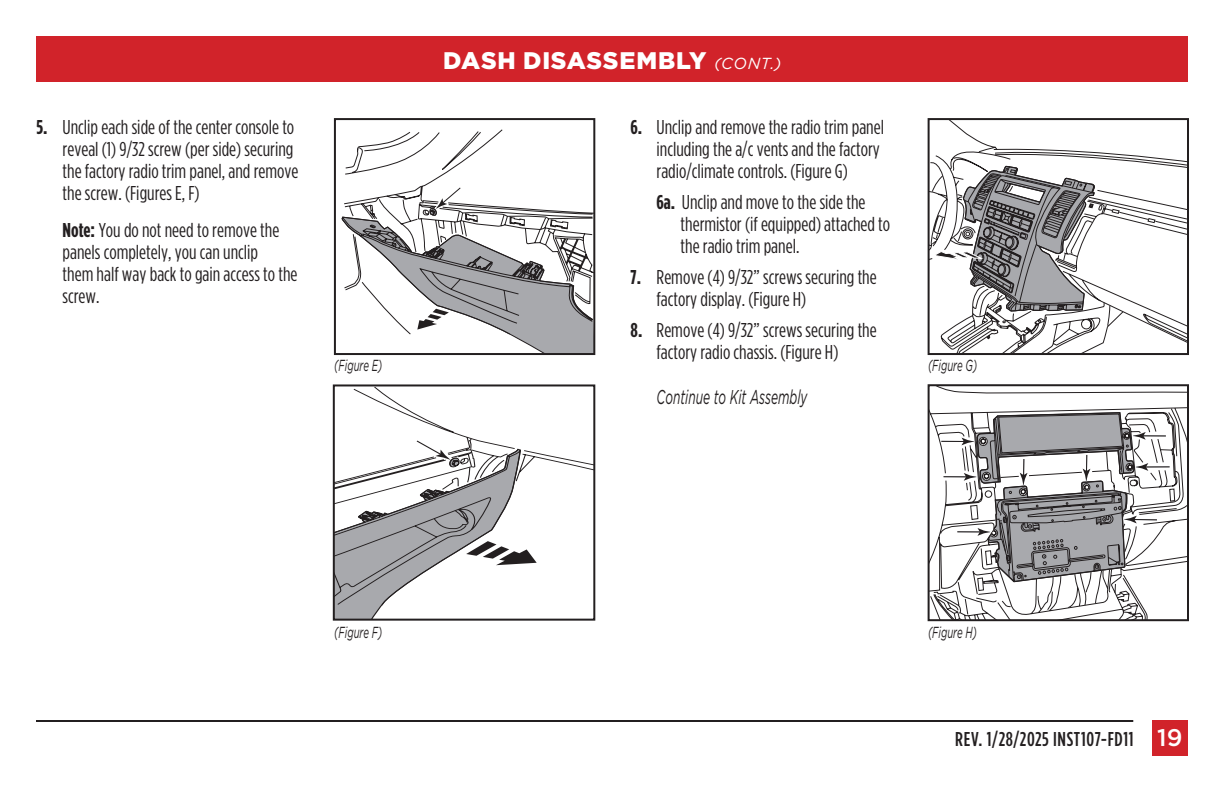
<style>
.page{position:relative;width:1224px;height:792px;background:#fff}
.page>*{position:absolute;margin:0;border:0;box-sizing:border-box;transform-origin:0 0}
.t1{font:900 24px "Gotham";letter-spacing:.03em;color:#fff}
.t2{font:20px/22px "Gotham Condensed";color:#231f20}
.t3{font:500 20px "Gotham Condensed";letter-spacing:.03em;color:#231f20}
.t4{font:italic 20px "Gotham";color:#231f20;scale:.6 1}
.t5{font:italic 16px "Gotham";color:#231f20;scale:.6 1}
.s1{font-weight:700}
.s2{font-weight:400;font-style:italic;font-size:16px}
.s3{font-family:"Gotham";font-size:24px;color:#fff}
</style>
<div class="page">
<div style="left:36px;top:36px;width:1152px;height:45px;background:#d1232a"></div>
<hr style="left:36px;top:720px;width:1097px;height:2px;background:#231f20">
<div style="left:1152px;top:720px;width:36px;height:36px;background:#d1232a"></div>
<svg style="left:336px;top:387px;width:256px;height:231px"></svg>
<div style="left:333px;top:384px;width:262px;height:237px;border:2px solid #231f20"></div>
<svg style="left:931px;top:387px;width:255px;height:231px"></svg>
<hr style="left:1144px;top:466px;width:26px;height:2px;background:#231f20">
<svg style="left:941px;top:405px;width:225px;height:203px"></svg>
<div style="left:928px;top:384px;width:261px;height:237px;border:2px solid #231f20"></div>
<svg style="left:950px;top:121px;width:236px;height:44px"></svg>
<svg style="left:931px;top:147px;width:193px;height:113px"></svg>
<svg style="left:933px;top:165px;width:253px;height:187px"></svg>
<div style="left:928px;top:118px;width:261px;height:237px;border:2px solid #231f20"></div>
<svg style="left:345px;top:130px;width:158px;height:56px"></svg>
<svg style="left:342px;top:186px;width:250px;height:166px"></svg>
<div style="left:334px;top:118px;width:261px;height:237px;border:2px solid #231f20"></div>
<p class="t2" style="left:63px;top:116px;width:237px;text-indent:-26px"><span class="s1">5.</span> Unclip each side of the center console to reveal (1) 9/32 screw (per side) securing the factory radio trim panel, and remove the screw. (Figures E, F)</p>
<p class="t2" style="left:63px;top:219px;width:236px"><span class="s1">Note:</span> You do not need to remove the panels completely, you can unclip<br>them half way back to gain access to the screw.</p>
<p class="t1" style="left:443px;top:46px;width:340px">DASH DISASSEMBLY <span class="s2">(CONT.)</span></p>
<p class="t2" style="left:657px;top:116px;width:229px;text-indent:-26px"><span class="s1">6.</span> Unclip and remove the radio trim panel including the a/c vents and the factory radio/climate controls. (Figure G)</p>
<p class="t2" style="left:681px;top:191px;width:211px;text-indent:-24px"><span class="s1">6a.</span> Unclip and move to the side the thermistor (if equipped) attached to the radio trim panel.</p>
<p class="t2" style="left:657px;top:266px;width:222px;text-indent:-26px"><span class="s1">7.</span> Remove (4) 9/32” screws securing the factory display. (Figure H)</p>
<p class="t2" style="left:657px;top:319px;width:222px;text-indent:-26px"><span class="s1">8.</span> Remove (4) 9/32” screws securing the factory radio chassis. (Figure H)</p>
<p class="t4" style="left:657px;top:386px;width:253px">Continue to Kit Assembly</p>
<p class="t5" style="left:334px;top:357px;width:82px">(Figure E)</p>
<p class="t5" style="left:928px;top:357px;width:84px">(Figure G)</p>
<p class="t5" style="left:334px;top:623px;width:82px">(Figure F)</p>
<p class="t5" style="left:928px;top:623px;width:83px">(Figure H)</p>
<p class="t3" style="left:955px;top:728px;width:229px">REV. 1/28/2025 INST107-FD11 <span class="s3">19</span></p>
</div>
